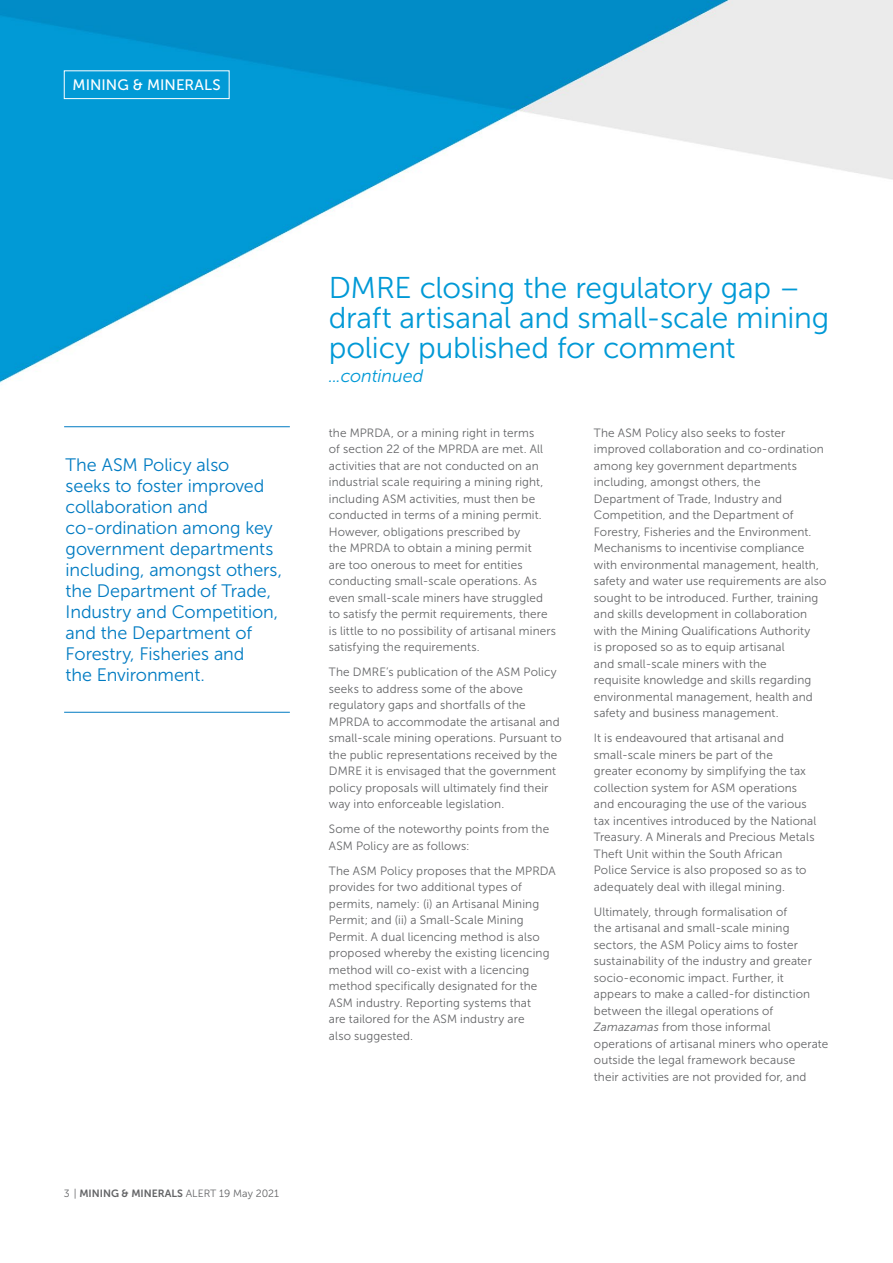
<style>
.page{position:relative;width:893px;height:1263px;background:#fff}
.page>*{position:absolute;margin:0;border:0;box-sizing:border-box;transform-origin:0 0}
.t1{font:30px/30px "Museo Sans 300";letter-spacing:-.01em;color:#0099d6}
.t2{font:18px/21px "Museo Sans 300";letter-spacing:-.005em;color:#007bc2}
.t3{font:italic 18px "Museo Sans 300";letter-spacing:-.005em;color:#0099d6}
.t4{font:15.15px "Museo Sans 500";color:#fff}
.t5{font:12px/16.5px "Museo Sans 300";letter-spacing:.01em;color:#636466}
.t6{font:10.5px "Museo Sans 300";color:#636466}
.s1{font-family:"Museo Sans 700"}
.s2{font-style:italic}
</style>
<div class="page">
<img style="left:0;top:0;width:893px;height:383px">
<hr style="left:64px;top:426px;width:226px;height:1px;background:#007bc2">
<hr style="left:64px;top:712px;width:226px;height:1px;background:#007bc2">
<div style="left:64px;top:70px;width:166px;height:29px;border:1px solid #fff"></div>
<p class="t4" style="left:73px;top:77px;width:150px">MINING &amp; MINERALS</p>
<p class="t2" style="left:66px;top:455px;width:218px">The ASM Policy also<br>seeks to foster improved collaboration and co-ordination among key government departments including, amongst others, the Department of Trade,<br>Industry and Competition, and the Department of<br>Forestry, Fisheries and<br>the Environment.</p>
<p class="t6" style="left:64px;top:1188px;width:217px">3 | <span class="s1">MINING &amp; MINERALS</span> ALERT 19 May 2021</p>
<h1 class="t1" style="left:329px;top:273px;width:502px">DMRE closing the regulatory gap – draft artisanal and small-scale mining policy published for comment</h1>
<h2 class="t3" style="left:329px;top:366px;width:96px">...continued</h2>
<p class="t5" style="left:329px;top:425px;width:229px">the MPRDA, or a mining right in terms<br>of section 22 of the MPRDA are met. All activities that are not conducted on an industrial scale requiring a mining right, including ASM activities, must then be conducted in terms of a mining permit.<br>However, obligations prescribed by<br>the MPRDA to obtain a mining permit<br>are too onerous to meet for entities conducting small-scale operations. As even small-scale miners have struggled to satisfy the permit requirements, there is little to no possibility of artisanal miners satisfying the requirements.</p>
<p class="t5" style="left:329px;top:664px;width:234px">The DMRE’s publication of the ASM Policy seeks to address some of the above regulatory gaps and shortfalls of the MPRDA to accommodate the artisanal and small-scale mining operations. Pursuant to the public representations received by the DMRE it is envisaged that the government policy proposals will ultimately find their way into enforceable legislation.</p>
<p class="t5" style="left:329px;top:821px;width:222px">Some of the noteworthy points from the<br>ASM Policy are as follows:</p>
<p class="t5" style="left:329px;top:863px;width:228px">The ASM Policy proposes that the MPRDA provides for two additional types of permits, namely: (i) an Artisanal Mining Permit; and (ii) a Small-Scale Mining Permit. A dual licencing method is also proposed whereby the existing licencing method will co-exist with a licencing method specifically designated for the ASM industry. Reporting systems that<br>are tailored for the ASM industry are<br>also suggested.</p>
<p class="t5" style="left:594px;top:425px;width:234px">The ASM Policy also seeks to foster improved collaboration and co-ordination among key government departments including, amongst others, the Department of Trade, Industry and Competition, and the Department of Forestry, Fisheries and the Environment.<br>Mechanisms to incentivise compliance with environmental management, health, safety and water use requirements are also sought to be introduced. Further, training and skills development in collaboration with the Mining Qualifications Authority<br>is proposed so as to equip artisanal<br>and small-scale miners with the<br>requisite knowledge and skills regarding environmental management, health and safety and business management.</p>
<p class="t5" style="left:594px;top:730px;width:224px">It is endeavoured that artisanal and small-scale miners be part of the<br>greater economy by simplifying the tax collection system for ASM operations and encouraging the use of the various tax incentives introduced by the National Treasury. A Minerals and Precious Metals Theft Unit within the South African Police Service is also proposed so as to adequately deal with illegal mining.</p>
<p class="t5" style="left:594px;top:904px;width:236px">Ultimately, through formalisation of<br>the artisanal and small-scale mining sectors, the ASM Policy aims to foster sustainability of the industry and greater socio-economic impact. Further, it appears to make a called-for distinction between the illegal operations of <span class="s2">Zamazamas</span> from those informal operations of artisanal miners who operate outside the legal framework because<br>their activities are not provided for, and</p>
</div>
